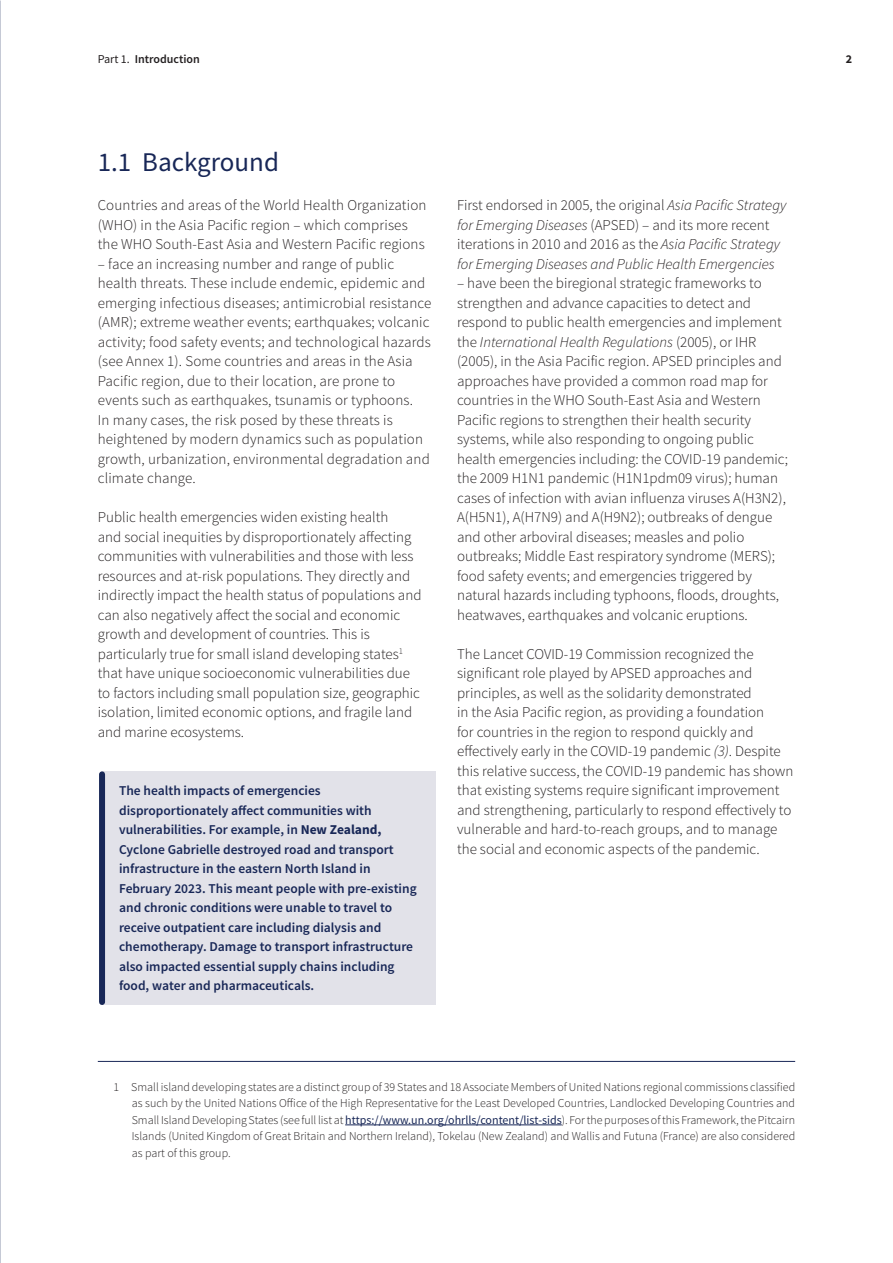
<style>
.page{position:relative;width:893px;height:1263px;background:#fff}
.page>*{position:absolute;margin:0;border:0;box-sizing:border-box;transform-origin:0 0}
.H2{font:27px "Source Sans Pro";color:#182757}
.Text{font:300 15px/19.5px "Source Sans Pro";color:#231f20}
.Text-2{font:italic 300 15px/19.5px "Source Sans Pro";color:#231f20}
.Box{font:600 13.5px/19.5px "Source Sans Pro";color:#182757}
.Footnotes{font:300 12px/16.5px "Source Sans Pro";color:#231f20;text-align:justify}
.t1{font:600 12px "Source Sans Pro";color:#231f20}
.t2{font:700 12px "Source Sans Pro";color:#231f20}
.s1{font-weight:400}
.s2{font-weight:700}
.s3{font-style:normal}
.s4{font-style:italic}
.s5{font-weight:400;color:#182757}
</style>
<div class="page">
<img style="left:0;top:0;width:1px;height:1263px">
<hr style="left:0;top:698px;width:1px;height:565px;background:#182757">
<hr style="left:98px;top:1061px;width:697px;height:1px;background:#182757">
<hr style="left:345px;top:1124px;width:217px;height:1px;background:#182757">
<div style="left:102px;top:771px;width:334px;height:234px;background:#e2e2e9"></div>
<div style="left:99px;top:774px;width:6px;height:228px;background:#182757"></div>
<p class="t1" style="left:98px;top:51px;width:104px"><span class="s1">Part 1.</span> Introduction</p>
<p class="t2" style="left:846px;top:51px;width:8px">2</p>
<p class="H2" style="left:98px;top:145px;width:183px">1.1 Background</p>
<p class="Text" style="left:98px;top:195px;width:330px">Countries and areas of the World Health Organization (WHO) in the Asia Pacific region – which comprises the WHO South-East Asia and Western Pacific regions</p>
<p class="Text" style="left:98px;top:254px;width:335px">– face an increasing number and range of public health threats. These include endemic, epidemic and emerging infectious diseases; antimicrobial resistance (AMR); extreme weather events; earthquakes; volcanic activity; food safety events; and technological hazards (see Annex 1). Some countries and areas in the Asia Pacific region, due to their location, are prone to events such as earthquakes, tsunamis or typhoons.<br>In many cases, the risk posed by these threats is heightened by modern dynamics such as population growth, urbanization, environmental degradation and climate change.</p>
<p class="Text" style="left:98px;top:507px;width:325px">Public health emergencies widen existing health<br>and social inequities by disproportionately affecting communities with vulnerabilities and those with less resources and at-risk populations. They directly and indirectly impact the health status of populations and can also negatively affect the social and economic growth and development of countries. This is particularly true for small island developing states<sup>1 </sup>that have unique socioeconomic vulnerabilities due to factors including small population size, geographic isolation, limited economic options, and fragile land and marine ecosystems.</p>
<p class="Box" style="left:119px;top:781px;width:299px">The health impacts of emergencies disproportionately affect communities with vulnerabilities. For example, in <span class="s2">New Zealand, </span>Cyclone Gabrielle destroyed road and transport infrastructure in the eastern North Island in February 2023. This meant people with pre-existing and chronic conditions were unable to travel to receive outpatient care including dialysis and chemotherapy. Damage to transport infrastructure also impacted essential supply chains including food, water and pharmaceuticals.</p>
<p class="Text-2" style="left:457px;top:195px;width:331px"><span class="s3">First endorsed in 2005, the original</span> Asia Pacific Strategy for Emerging Diseases <span class="s3">(APSED) – and its more recent iterations in 2010 and 2016 as the</span> Asia Pacific Strategy for Emerging Diseases and Public Health Emergencies</p>
<p class="Text" style="left:457px;top:273px;width:332px">– have been the biregional strategic frameworks to strengthen and advance capacities to detect and respond to public health emergencies and implement the <span class="s4">International Health Regulations</span> (2005), or IHR (2005), in the Asia Pacific region. APSED principles and approaches have provided a common road map for countries in the WHO South-East Asia and Western Pacific regions to strengthen their health security systems, while also responding to ongoing public health emergencies including: the COVID-19 pandemic; the 2009 H1N1 pandemic (H1N1pdm09 virus); human cases of infection with avian influenza viruses A(H3N2), A(H5N1), A(H7N9) and A(H9N2); outbreaks of dengue and other arboviral diseases; measles and polio outbreaks; Middle East respiratory syndrome (MERS); food safety events; and emergencies triggered by natural hazards including typhoons, floods, droughts, heatwaves, earthquakes and volcanic eruptions.</p>
<p class="Text" style="left:457px;top:644px;width:338px">The Lancet COVID-19 Commission recognized the significant role played by APSED approaches and principles, as well as the solidarity demonstrated<br>in the Asia Pacific region, as providing a foundation<br>for countries in the region to respond quickly and effectively early in the COVID-19 pandemic <span class="s4">(3)</span>. Despite this relative success, the COVID-19 pandemic has shown that existing systems require significant improvement and strengthening, particularly to respond effectively to vulnerable and hard-to-reach groups, and to manage the social and economic aspects of the pandemic.</p>
<p class="Footnotes" style="left:132px;top:1078px;width:665px;text-indent:-18px">1 Small island developing states are a distinct group of 39 States and 18 Associate Members of United Nations regional commissions classified as such by the United Nations Office of the High Representative for the Least Developed Countries, Landlocked Developing Countries and Small Island Developing States (see full list at <span class="s5">https://www.un.org/ohrlls/content/list-sids</span>). For the purposes of this Framework, the Pitcairn Islands (United Kingdom of Great Britain and Northern Ireland), Tokelau (New Zealand) and Wallis and Futuna (France) are also considered as part of this group.</p>
</div>
